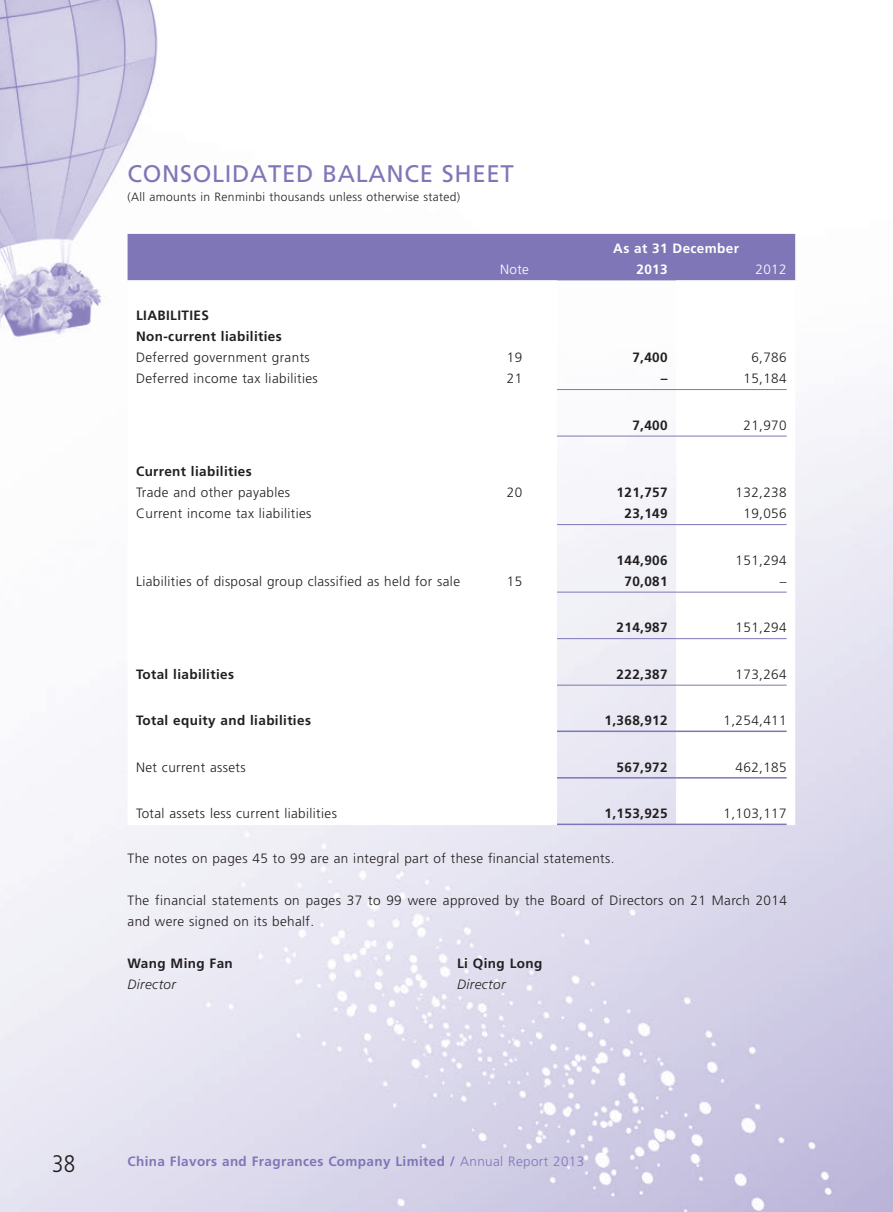
<style>
.page{position:relative;width:893px;height:1212px;background:#fff}
.page>*{position:absolute;margin:0;border:0;box-sizing:border-box;transform-origin:0 0}
.t1{font:24px "Frutiger LT Std";letter-spacing:.03em;color:#7f76b7}
.t2{font:300 condensed 24px "Frutiger LT Std";color:#231f20}
.t3{font:300 13.5px/21px "Frutiger LT Std";letter-spacing:.03em;color:#231f20}
.t4{font:700 13.5px/21px "Frutiger LT Std";letter-spacing:.03em;color:#231f20}
.t5{font:700 13.5px "Frutiger LT Std";letter-spacing:.03em;color:#7f76b7}
.t6{font:700 13.5px "Frutiger LT Std";letter-spacing:.03em;color:#fff}
.t7{font:italic 300 13.5px "Frutiger LT Std";letter-spacing:.03em;color:#231f20}
.t8{font:300 13.5px "Frutiger LT Std";letter-spacing:.03em;color:#fff}
.t9{font:300 12px "Frutiger LT Std";letter-spacing:.03em;color:#231f20}
.s1{font-weight:300}
</style>
<div class="page">
<img style="left:0;top:0;width:893px;height:1212px">
<div style="left:128px;top:234px;width:667px;height:46px;background:#7f76b7"></div>
<svg style="left:128px;top:280px;width:667px;height:545px"></svg>
<hr style="left:557px;top:389px;width:119px;height:1px;background:#7f76b7">
<hr style="left:676px;top:389px;width:111px;height:1px;background:#7f76b7">
<hr style="left:557px;top:436px;width:119px;height:1px;background:#7f76b7">
<hr style="left:676px;top:436px;width:111px;height:1px;background:#7f76b7">
<hr style="left:557px;top:524px;width:119px;height:1px;background:#7f76b7">
<hr style="left:676px;top:524px;width:111px;height:1px;background:#7f76b7">
<hr style="left:557px;top:592px;width:119px;height:1px;background:#7f76b7">
<hr style="left:676px;top:592px;width:111px;height:1px;background:#7f76b7">
<hr style="left:557px;top:638px;width:119px;height:1px;background:#7f76b7">
<hr style="left:676px;top:638px;width:111px;height:1px;background:#7f76b7">
<hr style="left:557px;top:685px;width:119px;height:1px;background:#7f76b7">
<hr style="left:676px;top:685px;width:111px;height:1px;background:#7f76b7">
<hr style="left:557px;top:730px;width:119px;height:2px;background:#7f76b7">
<hr style="left:676px;top:730px;width:111px;height:2px;background:#7f76b7">
<hr style="left:557px;top:777px;width:119px;height:1px;background:#7f76b7">
<hr style="left:676px;top:777px;width:111px;height:1px;background:#7f76b7">
<hr style="left:557px;top:823px;width:119px;height:2px;background:#7f76b7">
<hr style="left:676px;top:823px;width:111px;height:2px;background:#7f76b7">
<h1 class="t1" style="left:128px;top:159px;width:388px">CONSOLIDATED BALANCE SHEET</h1>
<p class="t9" style="left:128px;top:190px;width:334px">(All amounts in Renminbi thousands unless otherwise stated)</p>
<p class="t6" style="left:613px;top:240px;width:127px">As at 31 December</p>
<p class="t8" style="left:500px;top:261px;width:30px">Note</p>
<p class="t6" style="left:636px;top:261px;width:33px">2013</p>
<p class="t8" style="left:755px;top:261px;width:33px">2012</p>
<p class="t4" style="left:136px;top:305px;width:147px">LIABILITIES<br>Non-current liabilities</p>
<p class="t3" style="left:136px;top:347px;width:175px">Deferred government grants</p>
<p class="t3" style="left:507px;top:347px;width:17px">19</p>
<p class="t4" style="left:632px;top:347px;width:37px">7,400</p>
<p class="t3" style="left:751px;top:347px;width:37px">6,786</p>
<p class="t3" style="left:136px;top:368px;width:183px">Deferred income tax liabilities</p>
<p class="t3" style="left:507px;top:368px;width:17px">21</p>
<p class="t4" style="left:661px;top:368px;width:8px">–</p>
<p class="t3" style="left:743px;top:368px;width:45px">15,184</p>
<p class="t4" style="left:632px;top:414px;width:37px">7,400</p>
<p class="t3" style="left:743px;top:415px;width:45px">21,970</p>
<p class="t4" style="left:136px;top:461px;width:117px">Current liabilities</p>
<p class="t3" style="left:136px;top:482px;width:156px">Trade and other payables</p>
<p class="t3" style="left:507px;top:482px;width:17px">20</p>
<p class="t4" style="left:617px;top:482px;width:53px">121,757</p>
<p class="t3" style="left:736px;top:482px;width:53px">132,238</p>
<p class="t3" style="left:136px;top:503px;width:177px">Current income tax liabilities</p>
<p class="t4" style="left:624px;top:503px;width:45px">23,149</p>
<p class="t3" style="left:743px;top:503px;width:45px">19,056</p>
<p class="t4" style="left:617px;top:549px;width:53px">144,906</p>
<p class="t3" style="left:736px;top:550px;width:53px">151,294</p>
<p class="t3" style="left:136px;top:571px;width:325px">Liabilities of disposal group classified as held for sale</p>
<p class="t3" style="left:507px;top:571px;width:17px">15</p>
<p class="t4" style="left:624px;top:570px;width:45px">70,081</p>
<p class="t3" style="left:780px;top:571px;width:8px">–</p>
<p class="t4" style="left:617px;top:617px;width:53px">214,987</p>
<p class="t3" style="left:736px;top:617px;width:53px">151,294</p>
<p class="t4" style="left:136px;top:664px;width:99px">Total liabilities</p>
<p class="t4" style="left:617px;top:664px;width:53px">222,387</p>
<p class="t3" style="left:736px;top:664px;width:53px">173,264</p>
<p class="t4" style="left:136px;top:710px;width:176px">Total equity and liabilities</p>
<p class="t4" style="left:605px;top:710px;width:65px">1,368,912</p>
<p class="t3" style="left:724px;top:710px;width:65px">1,254,411</p>
<p class="t3" style="left:136px;top:757px;width:111px">Net current assets</p>
<p class="t4" style="left:617px;top:757px;width:53px">567,972</p>
<p class="t3" style="left:736px;top:757px;width:53px">462,185</p>
<p class="t3" style="left:136px;top:803px;width:202px">Total assets less current liabilities</p>
<p class="t4" style="left:605px;top:803px;width:65px">1,153,925</p>
<p class="t3" style="left:724px;top:803px;width:65px">1,103,117</p>
<p class="t3" style="left:128px;top:847px;width:488px">The notes on pages 45 to 99 are an integral part of these financial statements.</p>
<p class="t3" style="left:128px;top:889px;width:661px">The financial statements on pages 37 to 99 were approved by the Board of Directors on 21 March 2014 and were signed on its behalf.</p>
<p class="t4" style="left:128px;top:952px;width:107px">Wang Ming Fan</p>
<p class="t4" style="left:457px;top:952px;width:87px">Li Qing Long</p>
<p class="t7" style="left:128px;top:976px;width:50px">Director</p>
<p class="t7" style="left:457px;top:976px;width:50px">Director</p>
<h1 class="t2" style="left:52px;top:1150px;width:25px">38</h1>
<p class="t5" style="left:128px;top:1153px;width:458px">China Flavors and Fragrances Company Limited / <span class="s1">Annual Report 2013</span></p>
</div>
